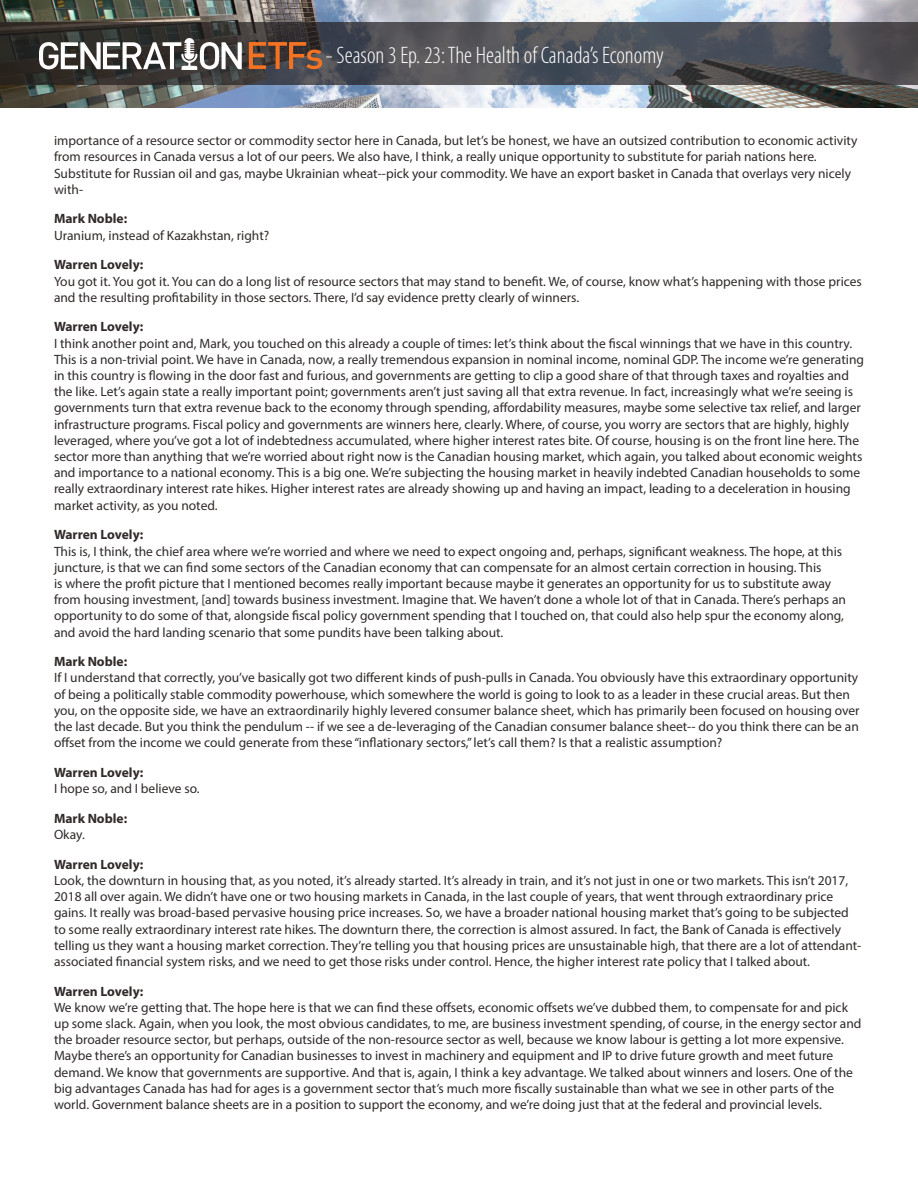
<style>
.page{position:relative;width:918px;height:1188px;background:#fff}
.page>*{position:absolute;margin:0;border:0;box-sizing:border-box;transform-origin:0 0}
.t1{font:300 condensed 24px "Myriad Pro";color:#fff}
.t2{font:13.5px/16.2px "Myriad Pro";color:#302a28}
.t3{font:700 13.5px "Myriad Pro";color:#302a28}
</style>
<div class="page">
<img style="left:0;top:0;width:918px;height:108px">
<svg style="left:0;top:23px;width:918px;height:62px;background:#47484d"></svg>
<svg style="left:249px;top:42px;width:73px;height:27px;background:#845134"></svg>
<svg style="left:39px;top:38px;width:203px;height:32px"></svg>
<h1 class="t1" style="left:326px;top:41px;width:339px">- Season 3 Ep. 23: The Health of Canada’s Economy</h1>
<p class="t2" style="left:54px;top:132px;width:805px">importance of a resource sector or commodity sector here in Canada, but let’s be honest, we have an outsized contribution to economic activity from resources in Canada versus a lot of our peers. We also have, I think, a really unique opportunity to substitute for pariah nations here.<br>Substitute for Russian oil and gas, maybe Ukrainian wheat--pick your commodity. We have an export basket in Canada that overlays very nicely with-</p>
<p class="t3" style="left:54px;top:210px;width:75px">Mark Noble:</p>
<p class="t2" style="left:54px;top:227px;width:217px">Uranium, instead of Kazakhstan, right?</p>
<p class="t3" style="left:54px;top:256px;width:91px">Warren Lovely:</p>
<p class="t2" style="left:54px;top:273px;width:809px">You got it. You got it. You can do a long list of resource sectors that may stand to benefit. We, of course, know what’s happening with those prices and the resulting profitability in those sectors. There, I’d say evidence pretty clearly of winners.</p>
<p class="t3" style="left:54px;top:318px;width:91px">Warren Lovely:</p>
<p class="t2" style="left:54px;top:335px;width:812px">I think another point and, Mark, you touched on this already a couple of times: let’s think about the fiscal winnings that we have in this country.<br>This is a non-trivial point. We have in Canada, now, a really tremendous expansion in nominal income, nominal GDP. The income we’re generating in this country is flowing in the door fast and furious, and governments are getting to clip a good share of that through taxes and royalties and the like. Let’s again state a really important point; governments aren’t just saving all that extra revenue. In fact, increasingly what we’re seeing is governments turn that extra revenue back to the economy through spending, affordability measures, maybe some selective tax relief, and larger infrastructure programs. Fiscal policy and governments are winners here, clearly. Where, of course, you worry are sectors that are highly, highly leveraged, where you’ve got a lot of indebtedness accumulated, where higher interest rates bite. Of course, housing is on the front line here. The sector more than anything that we’re worried about right now is the Canadian housing market, which again, you talked about economic weights and importance to a national economy. This is a big one. We’re subjecting the housing market in heavily indebted Canadian households to some really extraordinary interest rate hikes. Higher interest rates are already showing up and having an impact, leading to a deceleration in housing market activity, as you noted.</p>
<p class="t3" style="left:54px;top:526px;width:91px">Warren Lovely:</p>
<p class="t2" style="left:54px;top:543px;width:794px">This is, I think, the chief area where we’re worried and where we need to expect ongoing and, perhaps, significant weakness. The hope, at this juncture, is that we can find some sectors of the Canadian economy that can compensate for an almost certain correction in housing. This<br>is where the profit picture that I mentioned becomes really important because maybe it generates an opportunity for us to substitute away from housing investment, [and] towards business investment. Imagine that. We haven’t done a whole lot of that in Canada. There’s perhaps an opportunity to do some of that, alongside fiscal policy government spending that I touched on, that could also help spur the economy along, and avoid the hard landing scenario that some pundits have been talking about.</p>
<p class="t3" style="left:54px;top:653px;width:75px">Mark Noble:</p>
<p class="t2" style="left:54px;top:670px;width:807px">If I understand that correctly, you’ve basically got two different kinds of push-pulls in Canada. You obviously have this extraordinary opportunity of being a politically stable commodity powerhouse, which somewhere the world is going to look to as a leader in these crucial areas. But then you, on the opposite side, we have an extraordinarily highly levered consumer balance sheet, which has primarily been focused on housing over the last decade. But you think the pendulum -- if we see a de-leveraging of the Canadian consumer balance sheet-- do you think there can be an offset from the income we could generate from these “inflationary sectors,” let’s call them? Is that a realistic assumption?</p>
<p class="t3" style="left:54px;top:764px;width:91px">Warren Lovely:</p>
<p class="t2" style="left:54px;top:780px;width:147px">I hope so, and I believe so.</p>
<p class="t3" style="left:54px;top:809px;width:75px">Mark Noble:</p>
<p class="t2" style="left:54px;top:826px;width:32px">Okay.</p>
<p class="t3" style="left:54px;top:855px;width:91px">Warren Lovely:</p>
<p class="t2" style="left:54px;top:872px;width:809px">Look, the downturn in housing that, as you noted, it’s already started. It’s already in train, and it’s not just in one or two markets. This isn’t 2017, 2018 all over again. We didn’t have one or two housing markets in Canada, in the last couple of years, that went through extraordinary price gains. It really was broad-based pervasive housing price increases. So, we have a broader national housing market that’s going to be subjected to some really extraordinary interest rate hikes. The downturn there, the correction is almost assured. In fact, the Bank of Canada is effectively telling us they want a housing market correction. They’re telling you that housing prices are unsustainable high, that there are a lot of attendant&shy;associated financial system risks, and we need to get those risks under control. Hence, the higher interest rate policy that I talked about.</p>
<p class="t3" style="left:54px;top:982px;width:91px">Warren Lovely:</p>
<p class="t2" style="left:54px;top:999px;width:809px">We know we’re getting that. The hope here is that we can find these offsets, economic offsets we’ve dubbed them, to compensate for and pick up some slack. Again, when you look, the most obvious candidates, to me, are business investment spending, of course, in the energy sector and the broader resource sector, but perhaps, outside of the non-resource sector as well, because we know labour is getting a lot more expensive.<br>Maybe there’s an opportunity for Canadian businesses to invest in machinery and equipment and IP to drive future growth and meet future demand. We know that governments are supportive. And that is, again, I think a key advantage. We talked about winners and losers. One of the big advantages Canada has had for ages is a government sector that’s much more fiscally sustainable than what we see in other parts of the world. Government balance sheets are in a position to support the economy, and we’re doing just that at the federal and provincial levels.</p>
</div>
